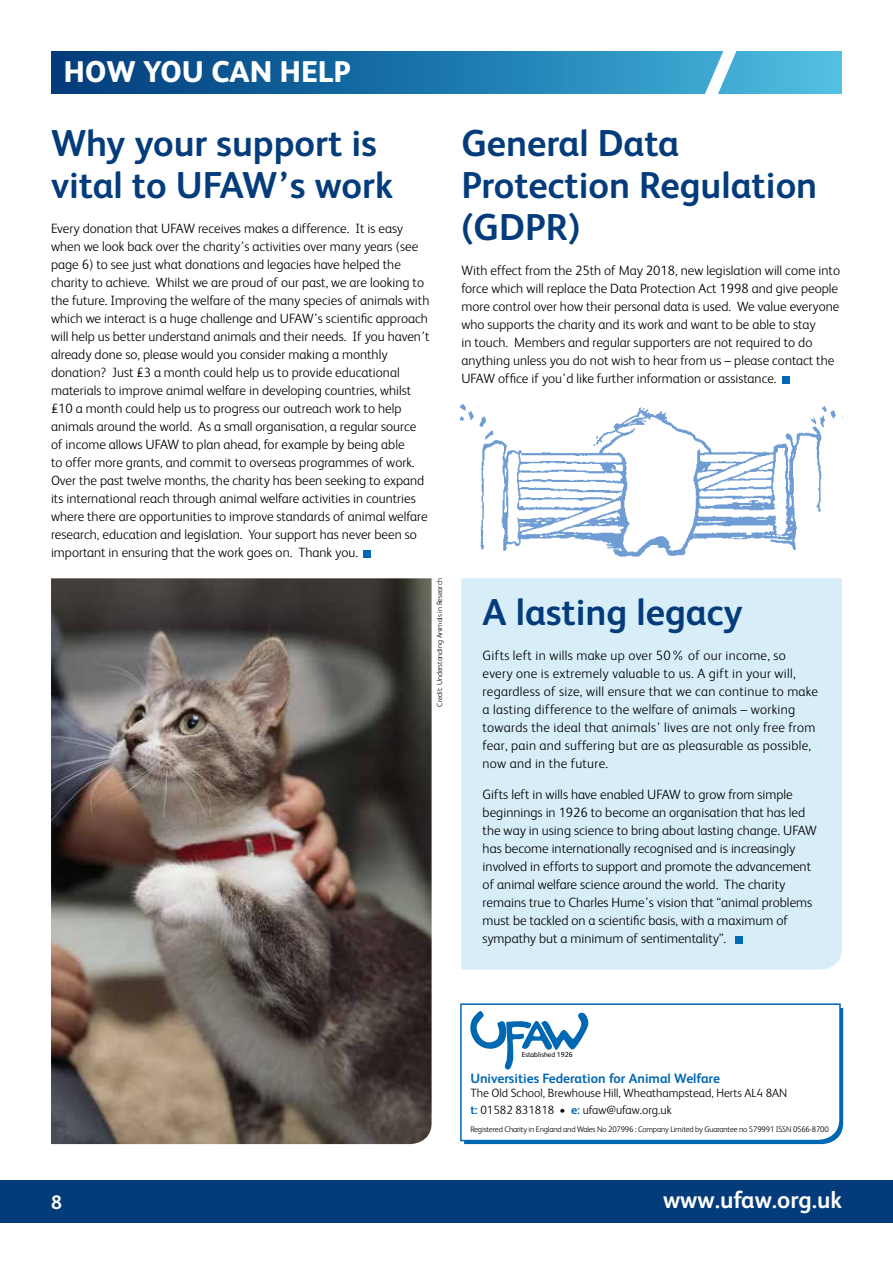
<style>
.page{position:relative;width:893px;height:1263px;background:#fff}
.page>*{position:absolute;margin:0;border:0;box-sizing:border-box;transform-origin:0 0}
.t1{font:700 37.5px/42px "FS Albert";color:#043c7b}
.t2{font:800 30px "FS Albert";color:#fff}
.t3{font:700 24px "FS Albert";color:#fff}
.t4{font:700 19.5px "FS Albert";color:#fff}
.t5{font:300 13.5px/18px "FS Albert";color:#000}
.t6{font:300 13.5px/18px "FS Albert";letter-spacing:.02em;color:#000}
.t7{font:700 13.5px "FS Albert";color:#0067b2}
.t8{font:300 12px/16.5px "FS Albert";color:#000}
.t9{font:300 8.1px "FS Albert";letter-spacing:-.02em;color:#000}
.t10{font:300 7.5px "FS Albert";color:#000}
.t11{font:7.05px "FS Albert";color:#000}
.s1{font-weight:700;color:#0067b2}
</style>
<div class="page">
<div style="left:0;top:1180px;width:893px;height:42px;background:#043c7b"></div>
<img style="left:460px;top:403px;width:383px;height:154px">
<div style="left:461px;top:578px;width:381px;height:391px;background:#d7eef9"></div>
<div style="left:735px;top:936px;width:7px;height:7px;background:#0067b2"></div>
<div style="left:782px;top:376px;width:7px;height:7px;background:#0067b2"></div>
<svg style="left:460px;top:1003px;width:381px;height:139px"></svg>
<div style="left:51px;top:51px;width:791px;height:43px;background:linear-gradient(to right,#003778,#49bde3)"></div>
<svg style="left:694px;top:51px;width:54px;height:43px"></svg>
<img style="left:51px;top:578px;width:381px;height:566px">
<div style="left:364px;top:550px;width:7px;height:7px;background:#0067b2"></div>
<svg style="left:470px;top:1011px;width:118px;height:58px"></svg>
<h2 class="t2" style="left:64px;top:50px;width:289px">HOW YOU CAN HELP</h2>
<h1 class="t1" style="left:51px;top:121px;width:344px">Why your support is vital to UFAW’s work</h1>
<p class="t5" style="left:51px;top:219px;width:380px">Every donation that UFAW receives makes a difference. It is easy when we look back over the charity’s activities over many years (see page 6) to see just what donations and legacies have helped the charity to achieve. Whilst we are proud of our past, we are looking to the future. Improving the welfare of the many species of animals with which we interact is a huge challenge and UFAW’s scientific approach will help us better understand animals and their needs. If you haven’t already done so, please would you consider making a monthly donation? Just £3 a month could help us to provide educational materials to improve animal welfare in developing countries, whilst £10 a month could help us to progress our outreach work to help animals around the world. As a small organisation, a regular source of income allows UFAW to plan ahead, for example by being able<br>to offer more grants, and commit to overseas programmes of work.<br>Over the past twelve months, the charity has been seeking to expand its international reach through animal welfare activities in countries where there are opportunities to improve standards of animal welfare research, education and legislation. Your support has never been so important in ensuring that the work goes on. Thank you.</p>
<p class="t10" style="left:435px;top:707px;width:130px;rotate:-90deg">Credit: Understanding Animals in Research</p>
<h1 class="t1" style="left:461px;top:121px;width:357px">General Data<br>Protection Regulation (GDPR)</h1>
<p class="t5" style="left:461px;top:261px;width:380px">With effect from the 25th of May 2018, new legislation will come into force which will replace the Data Protection Act 1998 and give people more control over how their personal data is used. We value everyone who supports the charity and its work and want to be able to stay<br>in touch. Members and regular supporters are not required to do anything unless you do not wish to hear from us – please contact the UFAW office if you’d like further information or assistance.</p>
<h1 class="t1" style="left:483px;top:590px;width:262px">A lasting legacy</h1>
<p class="t6" style="left:483px;top:646px;width:337px">Gifts left in wills make up over 50% of our income, so every one is extremely valuable to us. A gift in your will, regardless of size, will ensure that we can continue to make a lasting difference to the welfare of animals – working towards the ideal that animals’ lives are not only free from fear, pain and suffering but are as pleasurable as possible, now and in the future.</p>
<p class="t5" style="left:483px;top:785px;width:336px">Gifts left in wills have enabled UFAW to grow from simple beginnings in 1926 to become an organisation that has led the way in using science to bring about lasting change. UFAW has become internationally recognised and is increasingly involved in efforts to support and promote the advancement of animal welfare science around the world. The charity remains true to Charles Hume’s vision that “animal problems must be tackled on a scientific basis, with a maximum of sympathy but a minimum of sentimentality”.</p>
<p class="t11" style="left:522px;top:1051px;width:52px">Established 1926</p>
<p class="t7" style="left:470px;top:1069px;width:251px">Universities Federation for Animal Welfare</p>
<p class="t8" style="left:470px;top:1084px;width:318px">The Old School, Brewhouse Hill, Wheathampstead, Herts AL4 8AN <span class="s1">t:</span> 01582 831818 • <span class="s1">e:</span> ufaw@ufaw.org.uk</p>
<p class="t9" style="left:470px;top:1123px;width:360px">Registered Charity in England and Wales No 207996 : Company Limited by Guarantee no 579991 ISSN 0566-8700</p>
<h3 class="t4" style="left:51px;top:1189px;width:12px">8</h3>
<h3 class="t3" style="left:663px;top:1184px;width:180px">www.ufaw.org.uk</h3>
</div>
